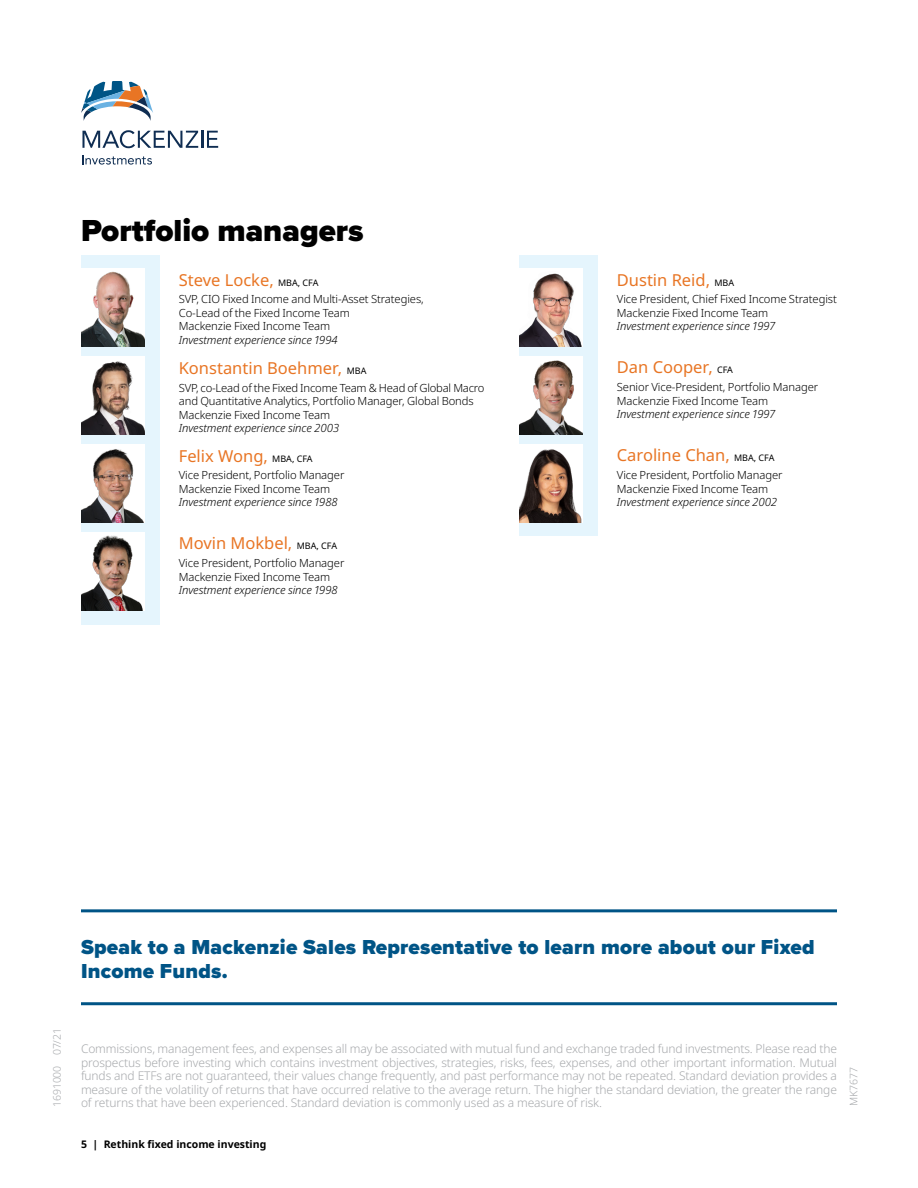
<style>
.page{position:relative;width:918px;height:1188px;background:#fff}
.page>*{position:absolute;margin:0;border:0;box-sizing:border-box;transform-origin:0 0}
.Subhead_lv1{font:900 31.5px "Proxima Nova";color:#000}
.CTA{font:900 21px/24px "Proxima Nova";letter-spacing:.01em;color:#005486}
.PM-name{font:16.5px "Noto Sans";color:#e87524}
.legal{font:300 12px/13.5px "Noto Sans";letter-spacing:-.01em;color:#a7a9ac;text-align:justify}
.Chart_-_Body{font:300 11.25px/13.5px "Noto Sans";letter-spacing:-.01em;color:#000}
.Chart_-_Body-2{font:italic 300 11.25px "Noto Sans";letter-spacing:-.01em;color:#000}
.t1{font:700 10.5px "Noto Sans";color:#000}
.t2{font:300 10.5px "Noto Sans";letter-spacing:-.01em;color:#a7a9ac}
.s1{font-size:9px;color:#000}
</style>
<div class="page">
<svg style="left:82px;top:255px;width:78px;height:369px;background:#e2f1f8"></svg>
<div style="left:520px;top:255px;width:78px;height:281px;background:#e5f5fd"></div>
<img style="left:81px;top:444px;width:63px;height:78px">
<img style="left:81px;top:357px;width:63px;height:78px">
<img style="left:81px;top:532px;width:63px;height:78px">
<img style="left:81px;top:268px;width:63px;height:78px">
<img style="left:520px;top:444px;width:63px;height:78px">
<img style="left:520px;top:356px;width:63px;height:78px">
<img style="left:520px;top:268px;width:63px;height:78px">
<svg style="left:81px;top:81px;width:72px;height:40px"></svg>
<svg style="left:82px;top:130px;width:136px;height:18px"></svg>
<svg style="left:83px;top:155px;width:69px;height:10px"></svg>
<hr style="left:81px;top:909px;width:756px;height:3px;background:#005486">
<hr style="left:81px;top:1002px;width:756px;height:3px;background:#005486">
<h2 class="Subhead_lv1" style="left:81px;top:207px;width:284px">Portfolio managers</h2>
<p class="PM-name" style="left:179px;top:268px;width:141px">Steve Locke, <span class="s1">MBA, CFA</span></p>
<p class="Chart_-_Body" style="left:179px;top:293px;width:246px">SVP, CIO Fixed Income and Multi-Asset Strategies,<br>Co-Lead of the Fixed Income Team</p>
<p class="Chart_-_Body" style="left:179px;top:320px;width:153px">Mackenzie Fixed Income Team</p>
<p class="Chart_-_Body-2" style="left:179px;top:332px;width:160px">Investment experience since 1994</p>
<p class="PM-name" style="left:179px;top:356px;width:189px">Konstantin Boehmer, <span class="s1">MBA</span></p>
<p class="Chart_-_Body" style="left:179px;top:381px;width:307px">SVP, co-Lead of the Fixed Income Team &amp; Head of Global Macro and Quantitative Analytics, Portfolio Manager, Global Bonds</p>
<p class="Chart_-_Body" style="left:179px;top:408px;width:153px">Mackenzie Fixed Income Team</p>
<p class="Chart_-_Body-2" style="left:179px;top:420px;width:162px">Investment experience since 2003</p>
<p class="PM-name" style="left:179px;top:444px;width:135px">Felix Wong, <span class="s1">MBA, CFA</span></p>
<p class="Chart_-_Body" style="left:179px;top:469px;width:167px">Vice President, Portfolio Manager</p>
<p class="Chart_-_Body" style="left:179px;top:482px;width:153px">Mackenzie Fixed Income Team</p>
<p class="Chart_-_Body-2" style="left:179px;top:494px;width:160px">Investment experience since 1988</p>
<p class="PM-name" style="left:179px;top:532px;width:160px">Movin Mokbel, <span class="s1">MBA, CFA</span></p>
<p class="Chart_-_Body" style="left:179px;top:557px;width:167px">Vice President, Portfolio Manager</p>
<p class="Chart_-_Body" style="left:179px;top:570px;width:153px">Mackenzie Fixed Income Team</p>
<p class="Chart_-_Body-2" style="left:179px;top:582px;width:160px">Investment experience since 1998</p>
<p class="PM-name" style="left:617px;top:268px;width:119px">Dustin Reid, <span class="s1">MBA</span></p>
<p class="Chart_-_Body" style="left:617px;top:293px;width:221px">Vice President, Chief Fixed Income Strategist</p>
<p class="Chart_-_Body" style="left:617px;top:306px;width:153px">Mackenzie Fixed Income Team</p>
<p class="Chart_-_Body-2" style="left:617px;top:318px;width:160px">Investment experience since 1997</p>
<p class="PM-name" style="left:617px;top:356px;width:118px">Dan Cooper, <span class="s1">CFA</span></p>
<p class="Chart_-_Body" style="left:617px;top:381px;width:203px">Senior Vice-President, Portfolio Manager</p>
<p class="Chart_-_Body" style="left:617px;top:394px;width:153px">Mackenzie Fixed Income Team</p>
<p class="Chart_-_Body-2" style="left:617px;top:406px;width:160px">Investment experience since 1997</p>
<p class="PM-name" style="left:617px;top:444px;width:159px">Caroline Chan, <span class="s1">MBA, CFA</span></p>
<p class="Chart_-_Body" style="left:617px;top:469px;width:167px">Vice President, Portfolio Manager</p>
<p class="Chart_-_Body" style="left:617px;top:482px;width:153px">Mackenzie Fixed Income Team</p>
<p class="Chart_-_Body-2" style="left:617px;top:494px;width:162px">Investment experience since 2002</p>
<p class="CTA" style="left:81px;top:935px;width:735px">Speak to a Mackenzie Sales Representative to learn more about our Fixed<br>Income Funds.</p>
<p class="t2" style="left:50px;top:1055px;width:29px;rotate:-90deg">07/21</p>
<p class="t2" style="left:50px;top:1107px;width:43px;rotate:-90deg">1691000</p>
<p class="legal" style="left:81px;top:1042px;width:758px">Commissions, management fees, and expenses all may be associated with mutual fund and exchange traded fund investments. Please read the prospectus before investing which contains investment objectives, strategies, risks, fees, expenses, and other important information. Mutual funds and ETFs are not guaranteed, their values change frequently, and past performance may not be repeated. Standard deviation provides a measure of the volatility of returns that have occurred relative to the average return. The higher the standard deviation, the greater the range</p>
<p class="legal" style="left:81px;top:1096px;width:522px">of returns that have been experienced. Standard deviation is commonly used as a measure of risk.</p>
<p class="t1" style="left:81px;top:1136px;width:187px">5 | Rethink fixed income investing</p>
<p class="t2" style="left:846px;top:1106px;width:40px;rotate:-90deg">MK7677</p>
</div>
